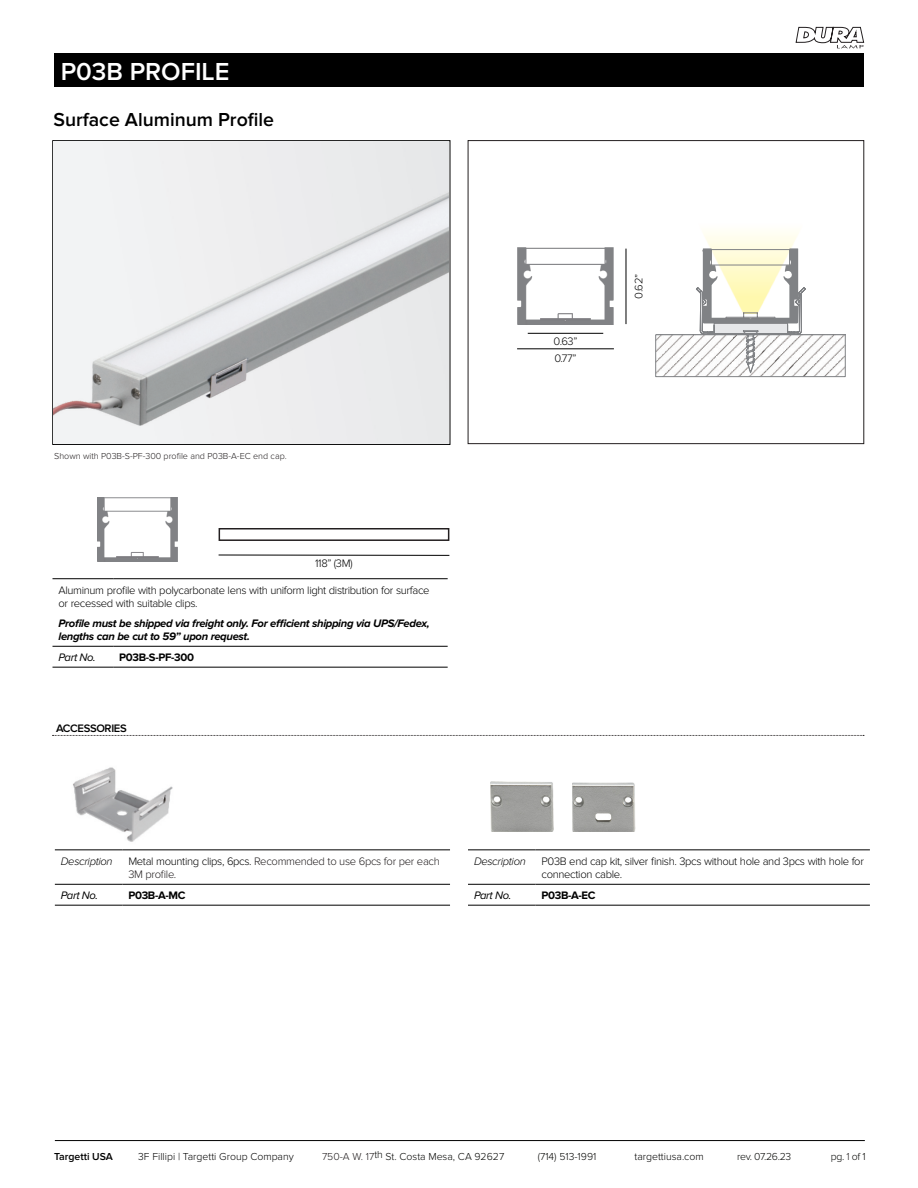
<style>
.page{position:relative;width:918px;height:1188px;background:#fff}
.page>*{position:absolute;margin:0;border:0;box-sizing:border-box;transform-origin:0 0}
.t1{font:600 25.5px "Proxima Nova";color:#fff}
.t2{font:600 19.5px "Proxima Nova";color:#000}
.t3{font:300 11.25px/13.5px "Proxima Nova";letter-spacing:-.03em;color:#000}
.t4{font:italic 700 11.25px/13.5px "Proxima Nova";letter-spacing:-.03em;color:#000}
.t5{font:300 11.25px/13.5px "Proxima Nova";letter-spacing:-.03em;color:#231f20}
.t6{font:700 11.25px "Proxima Nova";letter-spacing:-.03em;color:#000}
.t7{font:italic 300 11.25px "Proxima Nova";letter-spacing:-.03em;color:#000}
.t8{font:italic 11.25px "Proxima Nova";letter-spacing:-.03em;color:#000}
.t9{font:600 11.25px "Proxima Nova";letter-spacing:-.03em;color:#000}
.t10{font:300 10.5px "Proxima Nova";color:#040503}
.t11{font:300 10.5px "Proxima Nova";color:#000}
.t12{font:600 10.5px "Proxima Nova";color:#000}
.t13{font:300 9px "Proxima Nova";color:#231f20}
.s1{color:#000}
.s2{color:#231f20}
</style>
<div class="page">
<div style="left:54px;top:53px;width:809px;height:34px;background:#000"></div>
<svg style="left:796px;top:27px;width:68px;height:22px"></svg>
<hr style="left:55px;top:1140px;width:810px;height:1px;background:#000">
<hr style="left:468px;top:850px;width:68px;height:1px;background:#000">
<hr style="left:536px;top:850px;width:334px;height:1px;background:#000">
<hr style="left:468px;top:884px;width:68px;height:1px;background:#000">
<hr style="left:536px;top:884px;width:334px;height:1px;background:#000">
<hr style="left:468px;top:905px;width:68px;height:1px;background:#000">
<hr style="left:536px;top:905px;width:334px;height:1px;background:#000">
<hr style="left:55px;top:850px;width:67px;height:1px;background:#000">
<hr style="left:122px;top:850px;width:328px;height:1px;background:#000">
<hr style="left:55px;top:884px;width:67px;height:1px;background:#000">
<hr style="left:122px;top:884px;width:328px;height:1px;background:#000">
<hr style="left:55px;top:905px;width:67px;height:1px;background:#000">
<hr style="left:122px;top:905px;width:328px;height:1px;background:#000">
<hr style="left:52px;top:578px;width:61px;height:1px;background:#000">
<hr style="left:113px;top:578px;width:233px;height:1px;background:#000">
<hr style="left:346px;top:578px;width:102px;height:1px;background:#000">
<hr style="left:52px;top:646px;width:61px;height:1px;background:#000">
<hr style="left:113px;top:646px;width:233px;height:1px;background:#000">
<hr style="left:346px;top:646px;width:102px;height:1px;background:#000">
<hr style="left:52px;top:667px;width:61px;height:1px;background:#000">
<hr style="left:113px;top:667px;width:233px;height:1px;background:#000">
<hr style="left:346px;top:667px;width:102px;height:1px;background:#000">
<svg style="left:52px;top:735px;width:812px;height:1px"></svg>
<div style="left:219px;top:528px;width:230px;height:13px;border:2px solid #231f20"></div>
<hr style="left:219px;top:555px;width:230px;height:1px;background:#000">
<img style="left:53px;top:141px;width:396px;height:303px">
<img style="left:517px;top:248px;width:97px;height:77px">
<img style="left:97px;top:497px;width:81px;height:64px">
<hr style="left:626px;top:249px;width:1px;height:75px;background:#000">
<hr style="left:528px;top:333px;width:75px;height:1px;background:#000">
<hr style="left:517px;top:349px;width:97px;height:1px;background:#000">
<svg style="left:655px;top:248px;width:191px;height:197px"></svg>
<img style="left:73px;top:767px;width:100px;height:75px">
<img style="left:490px;top:781px;width:63px;height:50px">
<img style="left:572px;top:783px;width:63px;height:48px">
<h1 class="t1" style="left:61px;top:57px;width:170px">P03B PROFILE</h1>
<p class="t2" style="left:53px;top:108px;width:222px">Surface Aluminum Profile</p>
<p class="t13" style="left:54px;top:451px;width:234px">Shown with P03B-S-PF-300 profile and P03B-A-EC end cap.</p>
<p class="t3" style="left:315px;top:557px;width:39px">118” (3M)</p>
<p class="t3" style="left:58px;top:583px;width:373px">Aluminum profile with polycarbonate lens with uniform light distribution for surface or recessed with suitable clips.</p>
<p class="t4" style="left:58px;top:616px;width:373px">Profile must be shipped via freight only. For efficient shipping via UPS/Fedex, lengths can be cut to 59” upon request.</p>
<p class="t8" style="left:58px;top:651px;width:39px">Part No.</p>
<p class="t6" style="left:119px;top:651px;width:76px">P03B-S-PF-300</p>
<p class="t9" style="left:56px;top:722px;width:72px">ACCESSORIES</p>
<p class="t3" style="left:554px;top:335px;width:25px">0.63”</p>
<p class="t3" style="left:554px;top:351px;width:24px">0.77”</p>
<p class="t3" style="left:632px;top:299px;width:26px;rotate:-90deg">0.62”</p>
<p class="t7" style="left:61px;top:855px;width:53px">Description</p>
<p class="t5" style="left:128px;top:854px;width:313px"><span class="s1">Metal mounting clips, 6pcs.</span> Recommended to use 6pcs for per each<br>3M profile.</p>
<p class="t8" style="left:61px;top:889px;width:39px">Part No.</p>
<p class="t6" style="left:128px;top:889px;width:59px">P03B-A-MC</p>
<p class="t7" style="left:474px;top:855px;width:53px">Description</p>
<p class="t3" style="left:542px;top:854px;width:324px">P03B end cap kit, silver finish. 3pcs without hole and 3pcs with hole for connection cable.</p>
<p class="t8" style="left:474px;top:889px;width:39px">Part No.</p>
<p class="t6" style="left:542px;top:889px;width:56px">P03B-A-EC</p>
<p class="t12" style="left:54px;top:1151px;width:61px">Targetti USA</p>
<p class="t11" style="left:138px;top:1151px;width:157px">3F Fillipi | Targetti Group Company</p>
<p class="t10" style="left:322px;top:1151px;width:184px"><span class="s2">750-A W. 17</span>th St. Costa Mesa, CA 92627</p>
<p class="t10" style="left:538px;top:1151px;width:60px">(714) 513-1991</p>
<p class="t11" style="left:634px;top:1151px;width:71px">targettiusa.com</p>
<p class="t10" style="left:737px;top:1151px;width:56px">rev. 07.26.23</p>
<p class="t10" style="left:831px;top:1151px;width:36px">pg. <span class="s2">1</span> of 1</p>
</div>
